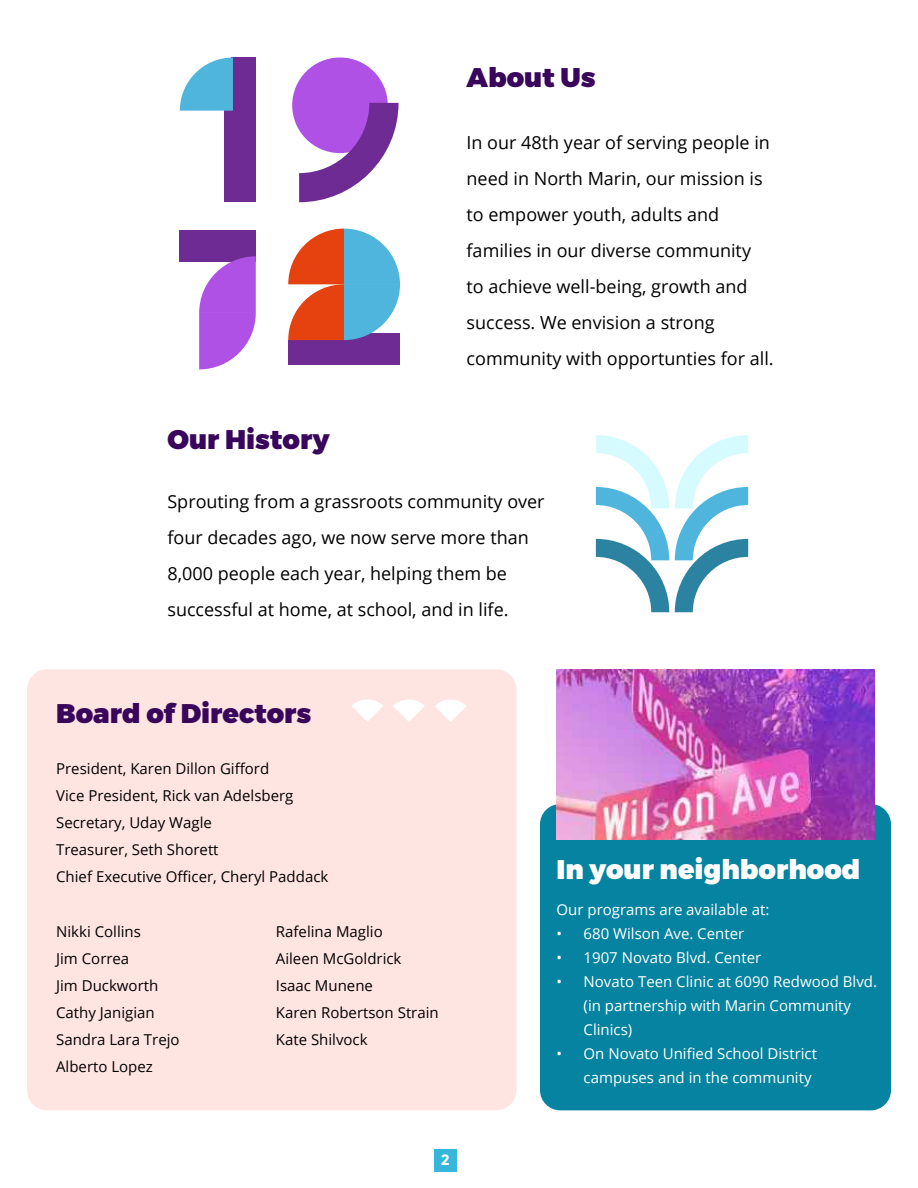
<style>
.page{position:relative;width:918px;height:1188px;background:#fff}
.page>*{position:absolute;margin:0;border:0;box-sizing:border-box;transform-origin:0 0}
.t1{font:900 27px "Montserrat";color:#39065b}
.t2{font:900 27px "Montserrat";color:#fff}
.t3{font:18px/36px "Open Sans";color:#000}
.t4{font:15px/27px "Open Sans";color:#000}
.t5{font:15px/24px "Open Sans";color:#fff}
.t6{font:700 15px "Montserrat";color:#fff}
</style>
<div class="page">
<div style="left:540px;top:804px;width:351px;height:306px;background:#0583a0;border-radius:20px"></div>
<img style="left:556px;top:669px;width:319px;height:170px">
<div style="left:434px;top:1150px;width:23px;height:22px;background:#36b6db"></div>
<div style="left:288px;top:333px;width:111px;height:32px;background:#6d2b93"></div>
<div style="left:179px;top:231px;width:77px;height:31px;background:#6d2b93"></div>
<div style="left:224px;top:58px;width:32px;height:144px;background:#6d2b93"></div>
<div style="left:292px;top:58px;width:96px;height:95px;background:#b051e5;border-radius:50%"></div>
<svg style="left:299px;top:103px;width:100px;height:99px"></svg>
<svg style="left:199px;top:256px;width:57px;height:113px"></svg>
<svg style="left:180px;top:58px;width:53px;height:53px"></svg>
<svg style="left:288px;top:229px;width:112px;height:111px"></svg>
<div style="left:27px;top:669px;width:490px;height:441px;background:#ffe5e1;border-radius:20px"></div>
<svg style="left:596px;top:435px;width:73px;height:177px"></svg>
<svg style="left:675px;top:435px;width:73px;height:177px"></svg>
<svg style="left:393px;top:699px;width:32px;height:23px"></svg>
<svg style="left:435px;top:699px;width:31px;height:23px"></svg>
<svg style="left:352px;top:699px;width:31px;height:23px"></svg>
<h1 class="t1" style="left:467px;top:61px;width:131px">About Us</h1>
<p class="t3" style="left:467px;top:124px;width:309px">In our 48th year of serving people in need in North Marin, our mission is to empower youth, adults and families in our diverse community<br>to achieve well-being, growth and success. We envision a strong community with opportunties for all.</p>
<h1 class="t1" style="left:167px;top:423px;width:164px">Our History</h1>
<p class="t3" style="left:167px;top:483px;width:379px">Sprouting from a grassroots community over four decades ago, we now serve more than 8,000 people each year, helping them be successful at home, at school, and in life.</p>
<h1 class="t1" style="left:56px;top:697px;width:257px">Board of Directors</h1>
<p class="t4" style="left:56px;top:754px;width:274px">President, Karen Dillon Gifford<br>Vice President, Rick van Adelsberg<br>Secretary, Uday Wagle<br>Treasurer, Seth Shorett<br>Chief Executive Officer, Cheryl Paddack</p>
<p class="t4" style="left:56px;top:918px;width:125px">Nikki Collins<br>Jim Correa<br>Jim Duckworth<br>Cathy Janigian<br>Sandra Lara Trejo<br>Alberto Lopez</p>
<p class="t4" style="left:276px;top:918px;width:164px">Rafelina Maglio<br>Aileen McGoldrick<br>Isaac Munene<br>Karen Robertson Strain<br>Kate Shilvock</p>
<p class="t6" style="left:441px;top:1151px;width:11px">2</p>
<h1 class="t2" style="left:557px;top:852px;width:305px">In your neighborhood</h1>
<p class="t5" style="left:557px;top:897px;width:214px">Our programs are available at:</p>
<p class="t5" style="left:557px;top:921px;width:189px">• 680 Wilson Ave. Center</p>
<p class="t5" style="left:557px;top:945px;width:206px">• 1907 Novato Blvd. Center</p>
<p class="t5" style="left:584px;top:969px;width:295px;text-indent:-27px">• Novato Teen Clinic at 6090 Redwood Blvd. (in partnership with Marin Community<br>Clinics)</p>
<p class="t5" style="left:584px;top:1041px;width:235px;text-indent:-27px">• On Novato Unified School District campuses and in the community</p>
</div>
